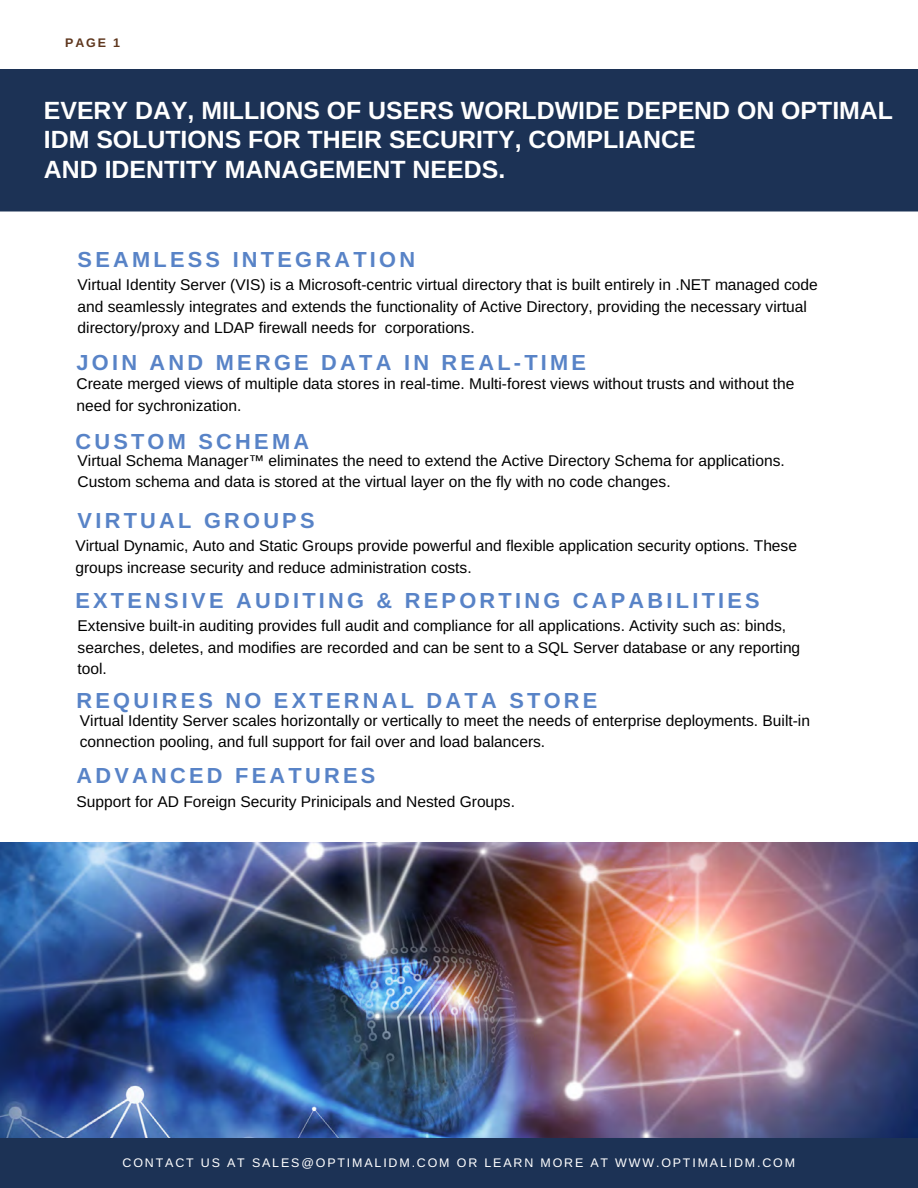
<style>
.page{position:relative;width:918px;height:1188px;background:#fff}
.page>*{position:absolute;margin:0;border:0;box-sizing:border-box;transform-origin:0 0}
.t1{font:700 24.9px/29.2px "Arimo";color:#fff}
.t2{font:700 21.75px "Arimo";letter-spacing:.15em;color:#5883c7}
.t3{font:15.6px/21.3px "Arimo";color:#000}
.t4{font:12.45px "Arimo";letter-spacing:.15em;color:#fff}
.t5{font:700 12.45px "Arimo";color:#5e361d}
.s1{font-family:"Liberation Sans"}
</style>
<div class="page">
<div style="left:0;top:69px;width:918px;height:143px;background:#1c3255"></div>
<img style="left:0;top:843px;width:918px;height:295px">
<div style="left:0;top:1138px;width:918px;height:50px;background:#1c3255"></div>
<p class="t5" style="left:65px;top:36px;width:56px">PAGE 1</p>
<h1 class="t1" style="left:44px;top:96px;width:851px">EVERY DAY, MILLIONS OF USERS WORLDWIDE DEPEND ON OPTIMAL<br>IDM SOLUTIONS FOR THEIR SECURITY, COMPLIANCE<br>AND IDENTITY MANAGEMENT NEEDS.</h1>
<h2 class="t2" style="left:78px;top:247px;width:339px">SEAMLESS INTEGRATION</h2>
<p class="t3" style="left:78px;top:274px;width:742px">Virtual Identity Server (VIS) is a Microsoft-centric virtual directory that is built entirely in .NET managed code and seamlessly integrates and extends the functionality of Active Directory, providing the necessary virtual directory/proxy and LDAP firewall needs for corporations.</p>
<h2 class="t2" style="left:76px;top:350px;width:511px">JOIN AND MERGE DATA IN REAL-TIME</h2>
<p class="t3" style="left:76px;top:373px;width:720px">Create merged views of multiple data stores in real-time. Multi-forest views without trusts and without the need for sychronization.</p>
<h2 class="t2" style="left:75px;top:429px;width:235px">CUSTOM SCHEMA</h2>
<p class="t3" style="left:78px;top:450px;width:709px">Virtual Schema Manager<span class="s1">™</span> eliminates the need to extend the Active Directory Schema for applications.<br>Custom schema and data is stored at the virtual layer on the fly with no code changes.</p>
<h2 class="t2" style="left:78px;top:508px;width:238px">VIRTUAL GROUPS</h2>
<p class="t3" style="left:75px;top:535px;width:723px">Virtual Dynamic, Auto and Static Groups provide powerful and flexible application security options. These groups increase security and reduce administration costs.</p>
<h2 class="t2" style="left:75px;top:588px;width:686px">EXTENSIVE AUDITING &amp; REPORTING CAPABILITIES</h2>
<p class="t3" style="left:78px;top:615px;width:724px">Extensive built-in auditing provides full audit and compliance for all applications. Activity such as: binds, searches, deletes, and modifies are recorded and can be sent to a SQL Server database or any reporting tool.</p>
<h2 class="t2" style="left:76px;top:688px;width:522px">REQUIRES NO EXTERNAL DATA STORE</h2>
<p class="t3" style="left:80px;top:710px;width:732px">Virtual Identity Server scales horizontally or vertically to meet the needs of enterprise deployments. Built-in connection pooling, and full support for fail over and load balancers.</p>
<h2 class="t2" style="left:76px;top:763px;width:300px">ADVANCED FEATURES</h2>
<p class="t3" style="left:76px;top:791px;width:440px">Support for AD Foreign Security Prinicipals and Nested Groups.</p>
<p class="t4" style="left:123px;top:1155px;width:674px">CONTACT US AT SALES@OPTIMALIDM.COM OR LEARN MORE AT WWW.OPTIMALIDM.COM</p>
</div>
